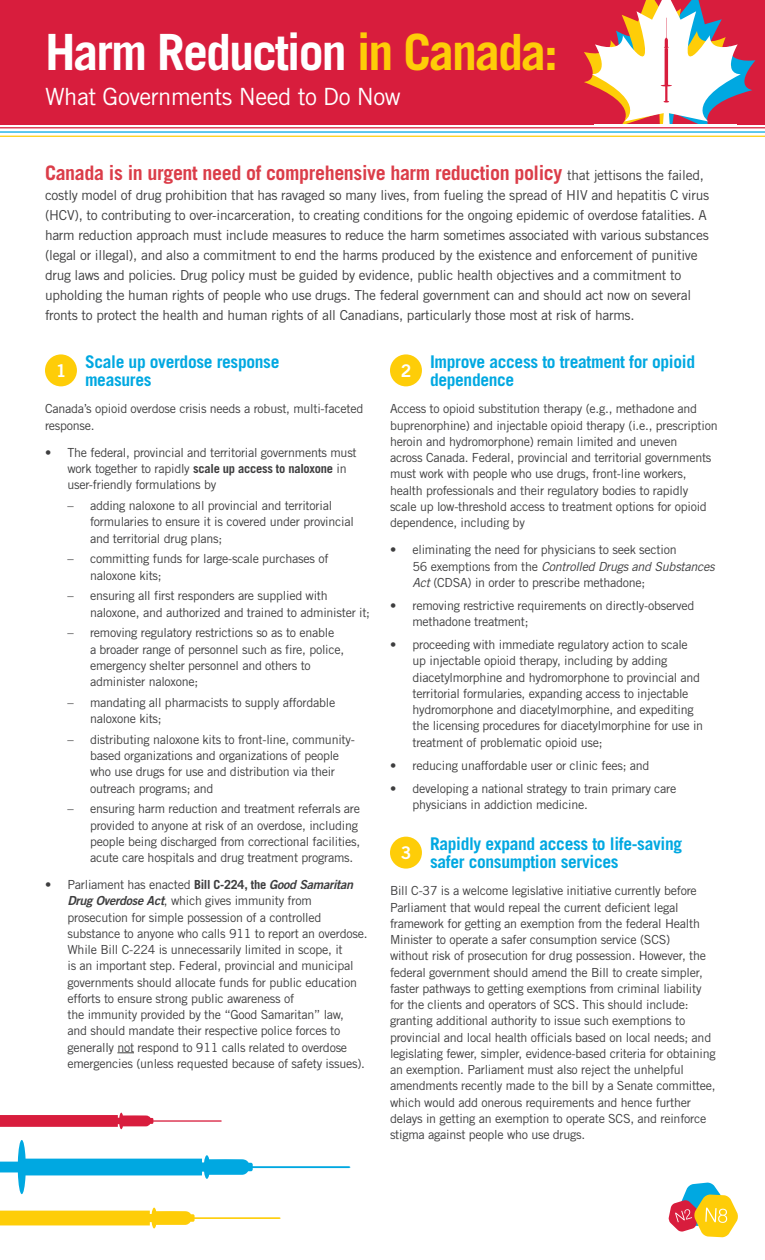
<style>
.page{position:relative;width:765px;height:1260px;background:#fff}
.page>*{position:absolute;margin:0;border:0;box-sizing:border-box;transform-origin:0 0}
.t1{font:700 50px "Trade Gothic";letter-spacing:-.04em;color:#fff}
.t2{font:23.75px "Trade Gothic";letter-spacing:-.02em;color:#fff}
.t3{font:700 20px "Trade Gothic";letter-spacing:-.02em;color:#db3d49}
.t4{font:700 17.5px/18.8px "Trade Gothic";letter-spacing:-.02em;color:#00a8e1}
.t5{font:17.5px "Trade Gothic Bold Two";color:#fff}
.t6{font:13.75px/20px "Trade Gothic";letter-spacing:-.02em;color:#3e3e3f}
.t7{font:12.5px/16.2px "Trade Gothic";letter-spacing:-.02em;color:#3e3e3f}
.s1{color:#fecd08}
.s2{font-weight:400;font-size:13.75px;color:#3e3e3f}
.s3{font-style:italic}
.s4{font-weight:700}
.s5{font-family:"Trade Gothic Bold Two";font-style:italic}
</style>
<div class="page">
<div style="left:0;top:0;width:765px;height:124px;background:#d81d3d"></div>
<svg style="left:584px;top:0;width:172px;height:136px"></svg>
<div style="left:594px;top:124px;width:142px;height:32px;background:#fff"></div>
<svg style="left:117px;top:1052px;width:17px;height:1px"></svg>
<hr style="left:0;top:127px;width:765px;height:1px;background:#d81d3d">
<hr style="left:0;top:131px;width:765px;height:2px;background:#00a8e1">
<hr style="left:0;top:136px;width:765px;height:1px;background:#fecd08">
<svg style="left:0;top:1112px;width:351px;height:117px"></svg>
<div style="left:45px;top:354px;width:32px;height:32px;background:#fecd08;border-radius:50%"></div>
<div style="left:390px;top:354px;width:32px;height:32px;background:#fecd08;border-radius:50%"></div>
<div style="left:390px;top:837px;width:32px;height:32px;background:#fecd08;border-radius:50%"></div>
<svg style="left:668px;top:1182px;width:70px;height:55px"></svg>
<h1 class="t1" style="left:45px;top:21px;width:515px">Harm Reduction <span class="s1">in Canada:</span></h1>
<h2 class="t2" style="left:45px;top:82px;width:357px">What Governments Need to Do Now</h2>
<h3 class="t3" style="left:45px;top:161px;width:660px">Canada is in urgent need of comprehensive harm reduction policy <span class="s2">that jettisons the failed,</span></h3>
<p class="t6" style="left:45px;top:185px;width:666px">costly model of drug prohibition that has ravaged so many lives, from fueling the spread of HIV and hepatitis C virus (HCV), to contributing to over-incarceration, to creating conditions for the ongoing epidemic of overdose fatalities. A harm reduction approach must include measures to reduce the harm sometimes associated with various substances (legal or illegal), and also a commitment to end the harms produced by the existence and enforcement of punitive drug laws and policies. Drug policy must be guided by evidence, public health objectives and a commitment to upholding the human rights of people who use drugs. The federal government can and should act now on several fronts to protect the health and human rights of all Canadians, particularly those most at risk of harms.</p>
<h3 class="t4" style="left:430px;top:352px;width:267px">Improve access to treatment for opioid dependence</h3>
<p class="t7" style="left:390px;top:401px;width:329px">Access to opioid substitution therapy (e.g., methadone and buprenorphine) and injectable opioid therapy (i.e., prescription heroin and hydromorphone) remain limited and uneven<br>across Canada. Federal, provincial and territorial governments must work with people who use drugs, front-line workers, health professionals and their regulatory bodies to rapidly scale up low-threshold access to treatment options for opioid dependence, including by</p>
<p class="t7" style="left:412px;top:542px;width:304px;text-indent:-22px">• eliminating the need for physicians to seek section<br>56 exemptions from the <span class="s3">Controlled Drugs and Substances<br>Act</span> (CDSA) in order to prescribe methadone;</p>
<p class="t7" style="left:412px;top:597px;width:283px;text-indent:-22px">• removing restrictive requirements on directly-observed methadone treatment;</p>
<p class="t7" style="left:412px;top:636px;width:292px;text-indent:-22px">• proceeding with immediate regulatory action to scale up injectable opioid therapy, including by adding diacetylmorphine and hydromorphone to provincial and territorial formularies, expanding access to injectable hydromorphone and diacetylmorphine, and expediting the licensing procedures for diacetylmorphine for use in treatment of problematic opioid use;</p>
<p class="t7" style="left:390px;top:757px;width:261px">• reducing unaffordable user or clinic fees; and</p>
<p class="t7" style="left:412px;top:780px;width:265px;text-indent:-22px">• developing a national strategy to train primary care physicians in addiction medicine.</p>
<h3 class="t4" style="left:430px;top:834px;width:254px">Rapidly expand access to life-saving safer consumption services</h3>
<p class="t7" style="left:390px;top:883px;width:327px">Bill C-37 is a welcome legislative initiative currently before Parliament that would repeal the current deficient legal framework for getting an exemption from the federal Health Minister to operate a safer consumption service (SCS)<br>without risk of prosecution for drug possession. However, the federal government should amend the Bill to create simpler, faster pathways to getting exemptions from criminal liability for the clients and operators of SCS. This should include: granting additional authority to issue such exemptions to provincial and local health officials based on local needs; and legislating fewer, simpler, evidence-based criteria for obtaining an exemption. Parliament must also reject the unhelpful amendments recently made to the bill by a Senate committee, which would add onerous requirements and hence further delays in getting an exemption to operate SCS, and reinforce stigma against people who use drugs.</p>
<h3 class="t4" style="left:85px;top:352px;width:196px">Scale up overdose response measures</h3>
<p class="t7" style="left:45px;top:401px;width:320px">Canada’s opioid overdose crisis needs a robust, multi-faceted response.</p>
<p class="t7" style="left:68px;top:444px;width:291px;text-indent:-22px">• The federal, provincial and territorial governments must work together to rapidly <span class="s4">scale up access to naloxone</span> in user-friendly formulations by</p>
<p class="t7" style="left:90px;top:497px;width:265px;text-indent:-22px">– adding naloxone to all provincial and territorial formularies to ensure it is covered under provincial and territorial drug plans;</p>
<p class="t7" style="left:90px;top:551px;width:240px;text-indent:-22px">– committing funds for large-scale purchases of naloxone kits;</p>
<p class="t7" style="left:90px;top:588px;width:282px;text-indent:-22px">– ensuring all first responders are supplied with naloxone, and authorized and trained to administer it;</p>
<p class="t7" style="left:90px;top:625px;width:256px;text-indent:-22px">– removing regulatory restrictions so as to enable<br>a broader range of personnel such as fire, police, emergency shelter personnel and others to administer naloxone;</p>
<p class="t7" style="left:90px;top:694px;width:247px;text-indent:-22px">– mandating all pharmacists to supply affordable naloxone kits;</p>
<p class="t7" style="left:90px;top:731px;width:266px;text-indent:-22px">– distributing naloxone kits to front-line, community&shy;based organizations and organizations of people who use drugs for use and distribution via their outreach programs; and</p>
<p class="t7" style="left:90px;top:801px;width:272px;text-indent:-22px">– ensuring harm reduction and treatment referrals are provided to anyone at risk of an overdose, including people being discharged from correctional facilities, acute care hospitals and drug treatment programs.</p>
<p class="t7" style="left:68px;top:876px;width:302px;text-indent:-22px">• Parliament has enacted <span class="s4">Bill C-224, the</span> <span class="s5">Good Samaritan Drug Overdose Act</span>, which gives immunity from prosecution for simple possession of a controlled substance to anyone who calls 911 to report an overdose.<br>While Bill C-224 is unnecessarily limited in scope, it<br>is an important step. Federal, provincial and municipal governments should allocate funds for public education efforts to ensure strong public awareness of<br>the immunity provided by the “Good Samaritan” law,<br>and should mandate their respective police forces to generally not respond to 911 calls related to overdose emergencies (unless requested because of safety issues).</p>
<h3 class="t5" style="left:56px;top:360px;width:12px">1</h3>
<h3 class="t5" style="left:401px;top:360px;width:12px">2</h3>
<h3 class="t5" style="left:401px;top:842px;width:12px">3</h3>
</div>
